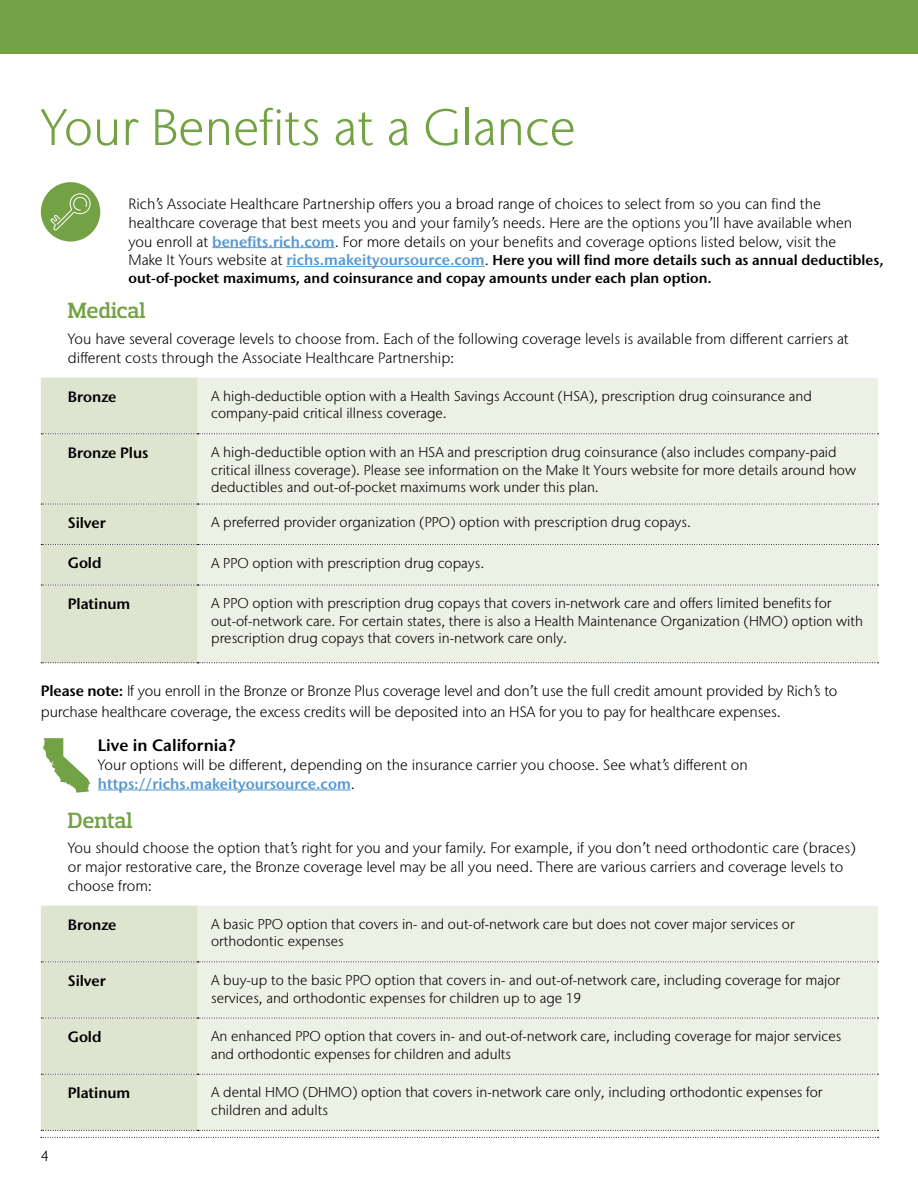
<style>
.page{position:relative;width:918px;height:1188px;background:#fff}
.page>*{position:absolute;margin:0;border:0;box-sizing:border-box;transform-origin:0 0}
.t1{font:300 51px "Stone Sans IIITC Pro";color:#72a243}
.t2{font:600 22.5px "Prelo Slab";letter-spacing:-.01em;color:#72a243}
.t3{font:600 16.5px "Stone Sans IIITC Pro";letter-spacing:.005em;color:#000}
.t4{font:300 15px/18.8px "Stone Sans IIITC Pro";color:#000}
.t5{font:600 15px "Stone Sans IIITC Pro";letter-spacing:-.005em;color:#000}
.t6{font:300 14.25px/17.7px "Stone Sans IIITC Pro";color:#000}
.t7{font:600 14.25px/17.7px "Stone Sans IIITC Pro";color:#000}
.s1{font-weight:600;color:#5698d2}
.s2{font-weight:300;font-size:15px}
.s3{font-size:15px;color:#5698d2}
.s4{font-weight:600}
</style>
<div class="page">
<svg style="left:41px;top:1137px;width:838px;height:1px"></svg>
<div style="left:41px;top:378px;width:157px;height:284px;background:#dee4cf"></div>
<div style="left:198px;top:378px;width:680px;height:284px;background:#edf0e4"></div>
<svg style="left:41px;top:504px;width:837px;height:1px"></svg>
<svg style="left:41px;top:544px;width:837px;height:1px"></svg>
<svg style="left:41px;top:585px;width:837px;height:1px"></svg>
<svg style="left:41px;top:433px;width:837px;height:1px"></svg>
<svg style="left:41px;top:662px;width:837px;height:1px"></svg>
<svg style="left:41px;top:906px;width:837px;height:225px;background:#e9ecdf"></svg>
<hr style="left:212px;top:247px;width:123px;height:1px;background:#5698d2">
<hr style="left:286px;top:266px;width:199px;height:1px;background:#5698d2">
<hr style="left:98px;top:790px;width:253px;height:1px;background:#5698d2">
<svg style="left:43px;top:738px;width:47px;height:55px"></svg>
<div style="left:0;top:0;width:918px;height:54px;background:#72a243"></div>
<div style="left:41px;top:182px;width:59px;height:60px;background:#72a243;border-radius:50%"></div>
<svg style="left:50px;top:193px;width:41px;height:38px"></svg>
<h1 class="t1" style="left:41px;top:96px;width:537px">Your Benefits at a Glance</h1>
<p class="t4" style="left:129px;top:194px;width:725px">Rich’s Associate Healthcare Partnership offers you a broad range of choices to select from so you can find the healthcare coverage that best meets you and your family’s needs. Here are the options you’ll have available when you enroll at <span class="s1">benefits.rich.com</span>. For more details on your benefits and coverage options listed below, visit the</p>
<p class="t7" style="left:129px;top:251px;width:757px"><span class="s2">Make It Yours website at</span> <span class="s3">richs.makeityoursource.com</span><span class="s2">.</span> Here you will find more details such as annual deductibles, out-of-pocket maximums, and coinsurance and copay amounts under each plan option.</p>
<h2 class="t2" style="left:68px;top:297px;width:79px">Medical</h2>
<p class="t4" style="left:68px;top:329px;width:782px">You have several coverage levels to choose from. Each of the following coverage levels is available from different carriers at different costs through the Associate Healthcare Partnership:</p>
<p class="t5" style="left:68px;top:387px;width:50px">Bronze</p>
<p class="t6" style="left:211px;top:387px;width:602px">A high-deductible option with a Health Savings Account (HSA), prescription drug coinsurance and company-paid critical illness coverage.</p>
<p class="t5" style="left:68px;top:443px;width:82px">Bronze Plus</p>
<p class="t6" style="left:211px;top:443px;width:646px">A high-deductible option with an HSA and prescription drug coinsurance (also includes company-paid critical illness coverage). Please see information on the Make It Yours website for more details around how deductibles and out-of-pocket maximums work under this plan.</p>
<p class="t5" style="left:68px;top:513px;width:39px">Silver</p>
<p class="t6" style="left:211px;top:513px;width:481px">A preferred provider organization (PPO) option with prescription drug copays.</p>
<p class="t5" style="left:68px;top:554px;width:35px">Gold</p>
<p class="t6" style="left:211px;top:554px;width:275px">A PPO option with prescription drug copays.</p>
<p class="t5" style="left:68px;top:594px;width:64px">Platinum</p>
<p class="t6" style="left:211px;top:594px;width:653px">A PPO option with prescription drug copays that covers in-network care and offers limited benefits for out-of-network care. For certain states, there is also a Health Maintenance Organization (HMO) option with prescription drug copays that covers in-network care only.</p>
<p class="t4" style="left:41px;top:680px;width:798px;line-height:21px"><span class="s4">Please note:</span> If you enroll in the Bronze or Bronze Plus coverage level and don’t use the full credit amount provided by Rich’s to purchase healthcare coverage, the excess credits will be deposited into an HSA for you to pay for healthcare expenses.</p>
<p class="t3" style="left:98px;top:735px;width:139px">Live in California?</p>
<p class="t4" style="left:98px;top:755px;width:651px">Your options will be different, depending on the insurance carrier you choose. See what’s different on <span class="s1">https://richs.makeityoursource.com</span>.</p>
<p class="t4" style="left:40px;top:1146px;width:10px">4</p>
<h2 class="t2" style="left:68px;top:807px;width:66px">Dental</h2>
<p class="t4" style="left:68px;top:839px;width:789px">You should choose the option that’s right for you and your family. For example, if you don’t need orthodontic care (braces) or major restorative care, the Bronze coverage level may be all you need. There are various carriers and coverage levels to choose from:</p>
<p class="t5" style="left:68px;top:915px;width:50px">Bronze</p>
<p class="t6" style="left:211px;top:915px;width:585px">A basic PPO option that covers in- and out-of-network care but does not cover major services or orthodontic expenses</p>
<p class="t5" style="left:68px;top:971px;width:39px">Silver</p>
<p class="t6" style="left:211px;top:971px;width:630px">A buy-up to the basic PPO option that covers in- and out-of-network care, including coverage for major services, and orthodontic expenses for children up to age 19</p>
<p class="t5" style="left:68px;top:1027px;width:35px">Gold</p>
<p class="t6" style="left:211px;top:1027px;width:632px">An enhanced PPO option that covers in- and out-of-network care, including coverage for major services and orthodontic expenses for children and adults</p>
<p class="t5" style="left:68px;top:1083px;width:64px">Platinum</p>
<p class="t6" style="left:211px;top:1083px;width:613px">A dental HMO (DHMO) option that covers in-network care only, including orthodontic expenses for children and adults</p>
</div>
